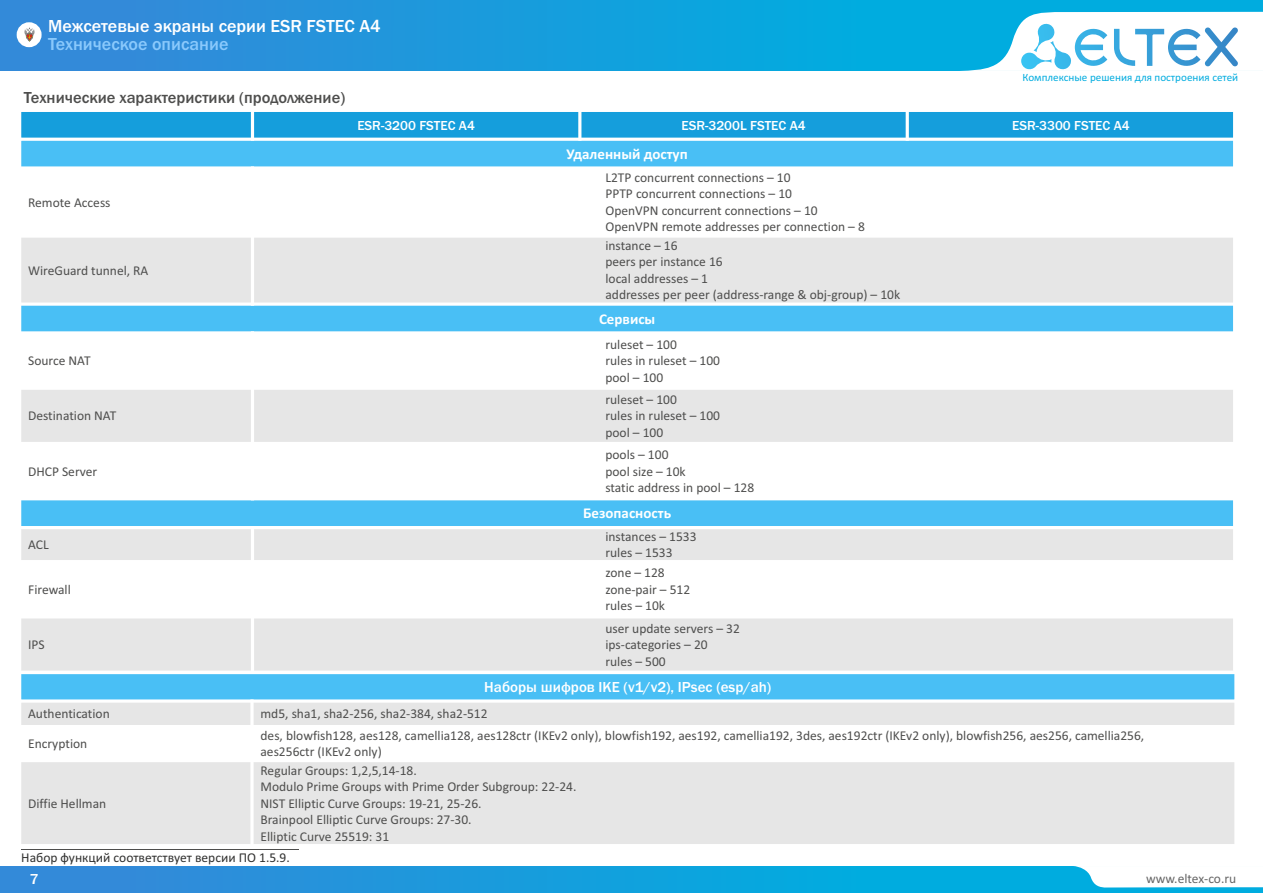
<style>
.page{position:relative;width:1263px;height:893px;background:#fff}
.page>*{position:absolute;margin:0;border:0;box-sizing:border-box;transform-origin:0 0}
.t1{font:500 18px "Franklin Gothic";color:#fff}
.t2{font:500 18px "Franklin Gothic";color:#8ac9fc}
.t3{font:500 16.5px "Franklin Gothic";color:#4e4e4d}
.t4{font:500 15px "Franklin Gothic";color:#fff}
.t5{font:700 15px "Calibri";color:#fff}
.t6{font:13.5px/16.5px "Calibri";color:#4e4e4d}
.t7{font:500 13.5px "Franklin Gothic";color:#fff}
.t8{font:13.5px "Calibri";color:#313130}
.t9{font:13.5px "Calibri";color:#666}
.t10{font:11.1px "Calibri";color:#00acdf}
</style>
<div class="page">
<div style="left:0;top:866px;width:1263px;height:27px;background:linear-gradient(to right,#3489d9,#00b4e0)"></div>
<svg style="left:1073px;top:866px;width:190px;height:22px"></svg>
<hr style="left:21px;top:849px;width:278px;height:1px;background:#4e4e4d">
<div style="left:20px;top:110px;width:232px;height:29px;background:#159edc"></div>
<div style="left:252px;top:110px;width:328px;height:29px;background:#159edc"></div>
<div style="left:580px;top:110px;width:327px;height:29px;background:#159edc"></div>
<div style="left:907px;top:110px;width:327px;height:29px;background:#159edc"></div>
<div style="left:20px;top:139px;width:1214px;height:29px;background:#49bff5"></div>
<div style="left:20px;top:236px;width:232px;height:68px;background:#e6e6e6"></div>
<div style="left:252px;top:236px;width:982px;height:68px;background:#e6e6e6"></div>
<div style="left:20px;top:304px;width:1214px;height:29px;background:#49bff5"></div>
<div style="left:20px;top:388px;width:232px;height:55px;background:#e6e6e6"></div>
<div style="left:252px;top:388px;width:982px;height:55px;background:#e6e6e6"></div>
<div style="left:20px;top:499px;width:1214px;height:29px;background:#49bff5"></div>
<div style="left:20px;top:528px;width:232px;height:34px;background:#e6e6e6"></div>
<div style="left:252px;top:528px;width:982px;height:34px;background:#e6e6e6"></div>
<div style="left:20px;top:617px;width:232px;height:55px;background:#e6e6e6"></div>
<div style="left:252px;top:617px;width:982px;height:55px;background:#e6e6e6"></div>
<hr style="left:18px;top:138px;width:3px;height:536px;background:#fff">
<hr style="left:18px;top:109px;width:3px;height:32px;background:#fff">
<hr style="left:251px;top:526px;width:3px;height:148px;background:#fff">
<hr style="left:251px;top:331px;width:3px;height:169px;background:#fff">
<hr style="left:251px;top:166px;width:3px;height:140px;background:#fff">
<hr style="left:251px;top:109px;width:3px;height:32px;background:#fff">
<hr style="left:578px;top:109px;width:3px;height:32px;background:#fff">
<hr style="left:906px;top:109px;width:3px;height:32px;background:#fff">
<hr style="left:1233px;top:615px;width:3px;height:59px;background:#fff">
<hr style="left:1233px;top:442px;width:3px;height:176px;background:#fff">
<hr style="left:1233px;top:331px;width:3px;height:114px;background:#fff">
<hr style="left:1233px;top:302px;width:3px;height:33px;background:#fff">
<hr style="left:1233px;top:166px;width:3px;height:140px;background:#fff">
<hr style="left:1233px;top:138px;width:3px;height:32px;background:#fff">
<hr style="left:1233px;top:109px;width:3px;height:32px;background:#fff">
<hr style="left:18px;top:615px;width:1218px;height:3px;background:#fff">
<hr style="left:18px;top:560px;width:1218px;height:3px;background:#fff">
<hr style="left:18px;top:526px;width:1218px;height:3px;background:#fff">
<hr style="left:18px;top:497px;width:1218px;height:3px;background:#fff">
<hr style="left:18px;top:442px;width:1218px;height:3px;background:#fff">
<hr style="left:18px;top:387px;width:1218px;height:3px;background:#fff">
<svg style="left:21px;top:331px;width:1212px;height:2px"></svg>
<svg style="left:21px;top:302px;width:1212px;height:4px;fill:#fff"></svg>
<hr style="left:18px;top:234px;width:1218px;height:4px;background:#fff">
<svg style="left:21px;top:166px;width:1212px;height:2px"></svg>
<hr style="left:18px;top:138px;width:1218px;height:3px;background:#fff">
<hr style="left:18px;top:109px;width:1218px;height:3px;background:#fff">
<div style="left:20px;top:672px;width:1216px;height:29px;background:#49bff5"></div>
<div style="left:20px;top:701px;width:232px;height:25px;background:#e6e6e6"></div>
<div style="left:252px;top:701px;width:984px;height:25px;background:#e6e6e6"></div>
<div style="left:20px;top:761px;width:232px;height:85px;background:#e6e6e6"></div>
<div style="left:252px;top:761px;width:984px;height:85px;background:#e6e6e6"></div>
<hr style="left:18px;top:699px;width:3px;height:148px;background:#fff">
<hr style="left:18px;top:671px;width:3px;height:32px;background:#fff">
<hr style="left:250px;top:699px;width:4px;height:148px;background:#fff">
<hr style="left:1234px;top:759px;width:3px;height:88px;background:#fff">
<hr style="left:1234px;top:699px;width:3px;height:63px;background:#fff">
<hr style="left:1234px;top:671px;width:3px;height:32px;background:#fff">
<hr style="left:18px;top:844px;width:236px;height:3px;background:#fff">
<hr style="left:250px;top:844px;width:987px;height:3px;background:#fff">
<hr style="left:18px;top:759px;width:1219px;height:3px;background:#fff">
<hr style="left:18px;top:725px;width:1219px;height:3px;background:#fff">
<svg style="left:21px;top:699px;width:1214px;height:4px;fill:#fff"></svg>
<hr style="left:18px;top:671px;width:1219px;height:3px;background:#fff">
<div style="left:0;top:0;width:1263px;height:71px;background:linear-gradient(to right,#3489d9,#00b4e0)"></div>
<svg style="left:959px;top:12px;width:304px;height:59px"></svg>
<div style="left:17px;top:22px;width:25px;height:25px;border:9px solid #fff;border-radius:50%"></div>
<svg style="left:20px;top:25px;width:19px;height:19px"></svg>
<h1 class="t1" style="left:48px;top:20px;width:334px">Межсетевые экраны серии ESR FSTEC A4</h1>
<h1 class="t2" style="left:48px;top:37px;width:182px">Техническое описание</h1>
<p class="t3" style="left:24px;top:92px;width:323px">Технические характеристики (продолжение)</p>
<p class="t10" style="left:1022px;top:72px;width:217px">Комплексные решения для построения сетей</p>
<p class="t6" style="left:28px;top:195px;width:84px">Remote Access</p>
<p class="t6" style="left:28px;top:263px;width:122px">WireGuard tunnel, RA</p>
<p class="t6" style="left:28px;top:354px;width:64px">Source NAT</p>
<p class="t6" style="left:28px;top:409px;width:90px">Destination NAT</p>
<p class="t6" style="left:28px;top:464px;width:71px">DHCP Server</p>
<p class="t7" style="left:357px;top:120px;width:119px">ESR-3200 FSTEC A4</p>
<p class="t7" style="left:681px;top:120px;width:126px">ESR-3200L FSTEC A4</p>
<p class="t7" style="left:1012px;top:120px;width:119px">ESR-3300 FSTEC A4</p>
<p class="t5" style="left:567px;top:147px;width:123px">Удаленный доступ</p>
<p class="t6" style="left:605px;top:170px;width:261px">L2TP concurrent connections – 10<br>PPTP concurrent connections – 10<br>OpenVPN concurrent connections – 10<br>OpenVPN remote addresses per connection – 8</p>
<p class="t6" style="left:605px;top:238px;width:296px">instance – 16<br>peers per instance 16<br>local addresses – 1<br>addresses per peer (address-range &amp; obj-group) – 10k</p>
<p class="t5" style="left:599px;top:312px;width:58px">Сервисы</p>
<p class="t6" style="left:605px;top:337px;width:116px">ruleset – 100<br>rules in ruleset – 100 pool – 100</p>
<p class="t6" style="left:605px;top:392px;width:116px">ruleset – 100<br>rules in ruleset – 100 pool – 100</p>
<p class="t6" style="left:605px;top:448px;width:150px">pools – 100<br>pool size – 10k<br>static address in pool – 128</p>
<p class="t5" style="left:583px;top:507px;width:89px">Безопасность</p>
<p class="t6" style="left:28px;top:538px;width:22px">ACL</p>
<p class="t6" style="left:605px;top:529px;width:93px">instances – 1533 rules – 1533</p>
<p class="t6" style="left:28px;top:582px;width:44px">Firewall</p>
<p class="t6" style="left:605px;top:566px;width:86px">zone – 128 zone-pair – 512 rules – 10k</p>
<p class="t6" style="left:28px;top:637px;width:18px">IPS</p>
<p class="t6" style="left:605px;top:621px;width:136px">user update servers – 32 ips-categories – 20<br>rules – 500</p>
<p class="t4" style="left:484px;top:681px;width:288px">Наборы шифров IKE (v1/v2), IPsec (esp/ah)</p>
<p class="t6" style="left:28px;top:707px;width:83px">Authentication</p>
<p class="t6" style="left:260px;top:707px;width:229px">md5, sha1, sha2-256, sha2-384, sha2-512</p>
<p class="t6" style="left:28px;top:736px;width:61px">Encryption</p>
<p class="t6" style="left:260px;top:728px;width:885px">des, blowfish128, aes128, camellia128, aes128ctr (IKEv2 only), blowfish192, aes192, camellia192, 3des, aes192ctr (IKEv2 only), blowfish256, aes256, camellia256, aes256ctr (IKEv2 only)</p>
<p class="t6" style="left:28px;top:796px;width:80px">Diffie Hellman</p>
<p class="t6" style="left:260px;top:763px;width:317px">Regular Groups: 1,2,5,14-18.<br>Modulo Prime Groups with Prime Order Subgroup: 22-24.<br>NIST Elliptic Curve Groups: 19-21, 25-26.<br>Brainpool Elliptic Curve Groups: 27-30.<br>Elliptic Curve 25519: 31</p>
<p class="t8" style="left:21px;top:852px;width:270px">Набор функций соответствует версии ПО 1.5.9.</p>
<p class="t4" style="left:30px;top:874px;width:10px">7</p>
<p class="t9" style="left:1146px;top:873px;width:92px">www.eltex-co.ru</p>
</div>
